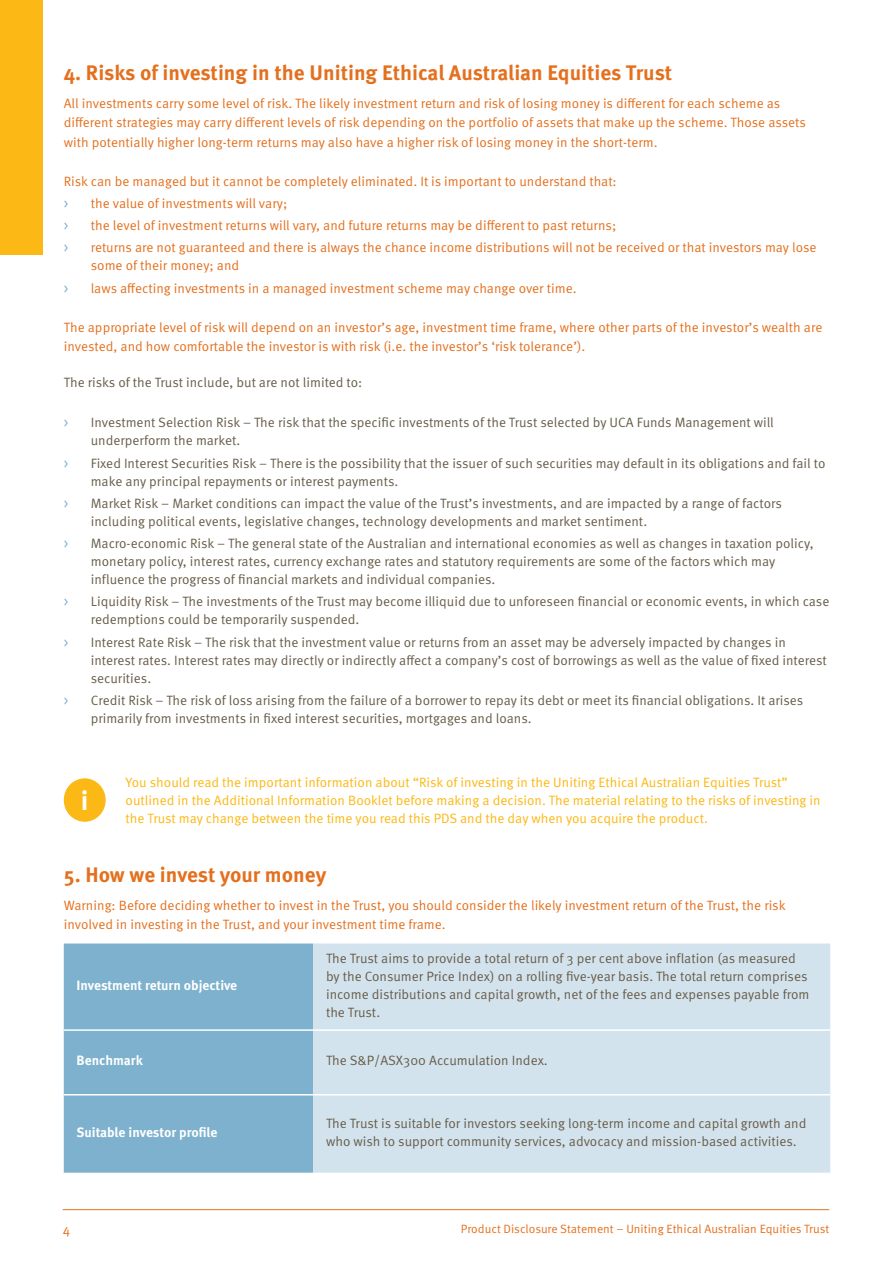
<style>
.page{position:relative;width:893px;height:1263px;background:#fff}
.page>*{position:absolute;margin:0;border:0;box-sizing:border-box;transform-origin:0 0}
.t1{font:700 27px "Meta OT";color:#fff}
.Numbered_heading__H1{font:700 21px "Meta OT";color:#e4701e}
.Body_text{font:13.5px/18px "Meta OT Norm";color:#685d49}
.Red_highlighted_text{font:13.5px/19.5px "Meta OT Norm";color:#e4701e}
.Information_body_tex{font:13.5px/18px "Meta OT Norm";color:#fcb814}
.Paragraph_heading_wh{font:700 13.5px "Meta OT";letter-spacing:-.005em;color:#fff}
.t2{font:12px "Meta OT Norm";color:#e4701e}
.s1{color:#7db1cd}
</style>
<div class="page">
<div style="left:0;top:0;width:43px;height:255px;background:#fcb814"></div>
<hr style="left:63px;top:1209px;width:766px;height:1px;background:#e4701e">
<div style="left:64px;top:778px;width:42px;height:44px;background:#fcb814;border-radius:50%"></div>
<div style="left:64px;top:943px;width:249px;height:230px;background:#7db1cd"></div>
<div style="left:313px;top:943px;width:517px;height:230px;background:#d3e3ee"></div>
<hr style="left:64px;top:1029px;width:249px;height:2px;background:#fff">
<hr style="left:313px;top:1029px;width:517px;height:2px;background:#fff">
<hr style="left:64px;top:1094px;width:249px;height:1px;background:#fff">
<hr style="left:313px;top:1094px;width:517px;height:1px;background:#fff">
<p class="Numbered_heading__H1" style="left:64px;top:59px;width:610px">4. Risks of investing in the Uniting Ethical Australian Equities Trust</p>
<p class="Red_highlighted_text" style="left:64px;top:93px;width:744px">All investments carry some level of risk. The likely investment return and risk of losing money is different for each scheme as different strategies may carry different levels of risk depending on the portfolio of assets that make up the scheme. Those assets with potentially higher long-term returns may also have a higher risk of losing money in the short-term.</p>
<p class="Red_highlighted_text" style="left:64px;top:171px;width:554px">Risk can be managed but it cannot be completely eliminated. It is important to understand that:</p>
<p class="Red_highlighted_text" style="left:64px;top:194px;width:225px"><span class="s1">&gt;</span> the value of investments will vary;</p>
<p class="Red_highlighted_text" style="left:64px;top:216px;width:554px"><span class="s1">&gt;</span> the level of investment returns will vary, and future returns may be different to past returns;</p>
<p class="Red_highlighted_text" style="left:91px;top:239px;width:727px;line-height:18px;text-indent:-27px"><span class="s1">&gt;</span> returns are not guaranteed and there is always the chance income distributions will not be received or that investors may lose some of their money; and</p>
<p class="Red_highlighted_text" style="left:64px;top:278px;width:514px"><span class="s1">&gt;</span> laws affecting investments in a managed investment scheme may change over time.</p>
<p class="Red_highlighted_text" style="left:64px;top:317px;width:760px">The appropriate level of risk will depend on an investor’s age, investment time frame, where other parts of the investor’s wealth are invested, and how comfortable the investor is with risk (i.e. the investor’s ‘risk tolerance’).</p>
<p class="Body_text" style="left:64px;top:374px;width:300px">The risks of the Trust include, but are not limited to:</p>
<p class="Body_text" style="left:91px;top:414px;width:685px;text-indent:-27px"><span class="s1">&gt;</span> Investment Selection Risk – The risk that the specific investments of the Trust selected by UCA Funds Management will underperform the market.</p>
<p class="Body_text" style="left:91px;top:454px;width:736px;text-indent:-27px"><span class="s1">&gt;</span> Fixed Interest Securities Risk – There is the possibility that the issuer of such securities may default in its obligations and fail to make any principal repayments or interest payments.</p>
<p class="Body_text" style="left:91px;top:494px;width:693px;text-indent:-27px"><span class="s1">&gt;</span> Market Risk – Market conditions can impact the value of the Trust’s investments, and are impacted by a range of factors including political events, legislative changes, technology developments and market sentiment.</p>
<p class="Body_text" style="left:91px;top:535px;width:724px;text-indent:-27px"><span class="s1">&gt;</span> Macro-economic Risk – The general state of the Australian and international economies as well as changes in taxation policy, monetary policy, interest rates, currency exchange rates and statutory requirements are some of the factors which may influence the progress of financial markets and individual companies.</p>
<p class="Body_text" style="left:91px;top:593px;width:740px;text-indent:-27px"><span class="s1">&gt;</span> Liquidity Risk – The investments of the Trust may become illiquid due to unforeseen financial or economic events, in which case redemptions could be temporarily suspended.</p>
<p class="Body_text" style="left:91px;top:633px;width:738px;text-indent:-27px"><span class="s1">&gt;</span> Interest Rate Risk – The risk that the investment value or returns from an asset may be adversely impacted by changes in interest rates. Interest rates may directly or indirectly affect a company’s cost of borrowings as well as the value of fixed interest securities.</p>
<p class="Body_text" style="left:91px;top:691px;width:714px;text-indent:-27px"><span class="s1">&gt;</span> Credit Risk – The risk of loss arising from the failure of a borrower to repay its debt or meet its financial obligations. It arises primarily from investments in fixed interest securities, mortgages and loans.</p>
<p class="t1" style="left:81px;top:783px;width:9px">i</p>
<p class="Information_body_tex" style="left:126px;top:774px;width:697px">You should read the important information about “Risk of investing in the Uniting Ethical Australian Equities Trust” outlined in the Additional Information Booklet before making a decision. The material relating to the risks of investing in the Trust may change between the time you read this PDS and the day when you acquire the product.</p>
<p class="Numbered_heading__H1" style="left:64px;top:861px;width:264px">5. How we invest your money</p>
<p class="Red_highlighted_text" style="left:64px;top:895px;width:723px">Warning: Before deciding whether to invest in the Trust, you should consider the likely investment return of the Trust, the risk involved in investing in the Trust, and your investment time frame.</p>
<p class="Paragraph_heading_wh" style="left:77px;top:976px;width:162px">Investment return objective</p>
<p class="Body_text" style="left:326px;top:949px;width:485px">The Trust aims to provide a total return of 3 per cent above inflation (as measured by the Consumer Price Index) on a rolling five-year basis. The total return comprises income distributions and capital growth, net of the fees and expenses payable from the Trust.</p>
<p class="Paragraph_heading_wh" style="left:77px;top:1052px;width:68px">Benchmark</p>
<p class="Body_text" style="left:326px;top:1052px;width:223px">The S&amp;P/ASX300 Accumulation Index.</p>
<p class="Paragraph_heading_wh" style="left:77px;top:1124px;width:142px">Suitable investor profile</p>
<p class="Body_text" style="left:326px;top:1114px;width:482px">The Trust is suitable for investors seeking long-term income and capital growth and who wish to support community services, advocacy and mission-based activities.</p>
<p class="Red_highlighted_text" style="left:63px;top:1219px;width:9px">4</p>
<p class="t2" style="left:461px;top:1221px;width:370px">Product Disclosure Statement – Uniting Ethical Australian Equities Trust</p>
</div>
